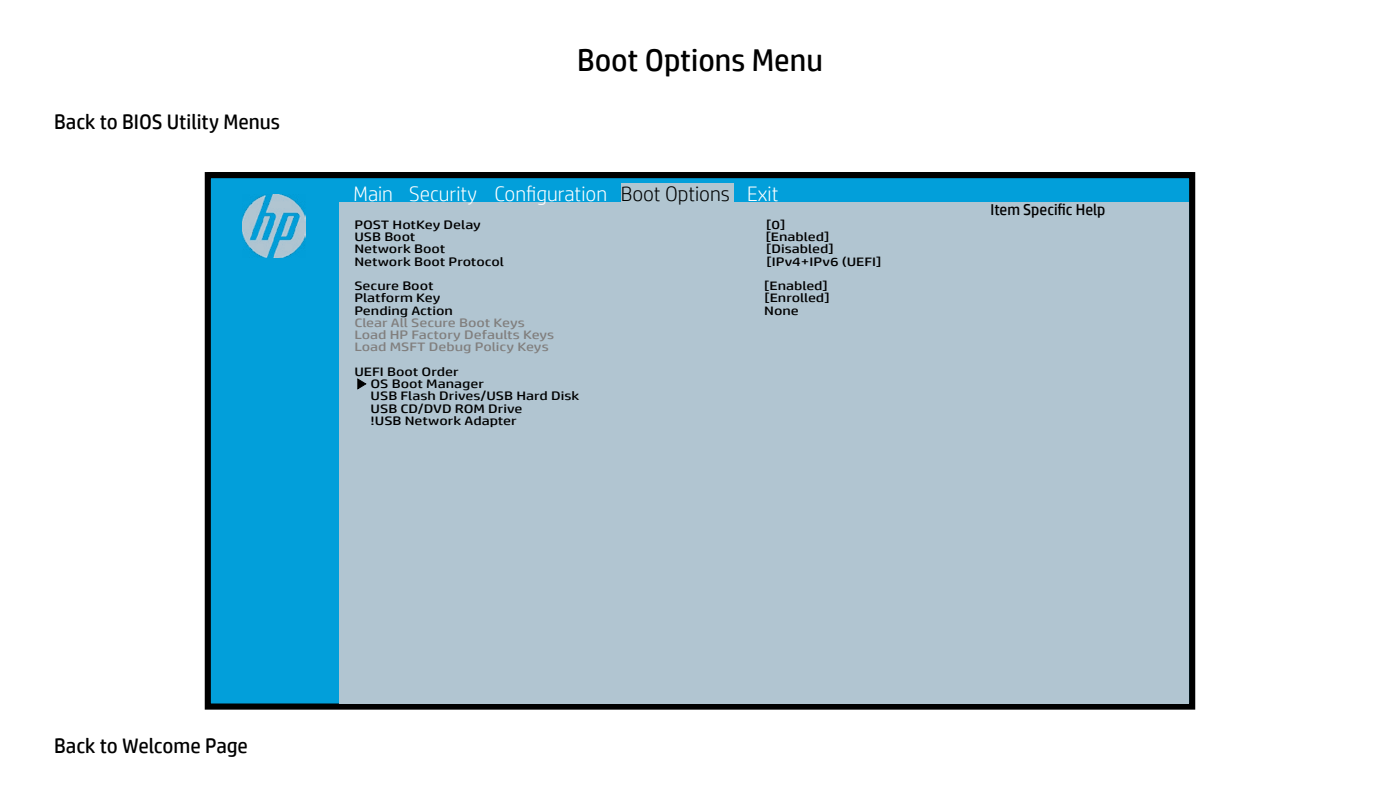
<style>
.page{position:relative;width:1400px;height:788px;background:#fff}
.page>*{position:absolute;margin:0;border:0;box-sizing:border-box;transform-origin:0 0}
.t1{font:31.5px "HP Simplified";color:#000}
.t2{font:300 21px "HP Simplified";color:#fff}
.t3{font:21px "HP Simplified";color:#000}
.t4{font:15.75px "HP Simplified";color:#000}
.t5{font:12.25px "HP Simplified";color:#000;scale:1.31 1}
.t6{font:12.25px/12.2px "HP Simplified";color:#817f7e;scale:1.31 1}
.t7{font:12.25px/12.2px "HP Simplified";color:#000101;scale:1.31 1}
.s1{color:#000101}
</style>
<div class="page">
<div style="left:205px;top:172px;width:990px;height:537px;background:#029fda;border:6px solid #000"></div>
<div style="left:340px;top:202px;width:849px;height:501px;background:#b1c5d1"></div>
<img style="left:243px;top:194px;width:63px;height:63px">
<div style="left:621px;top:183px;width:113px;height:19px;background:#b1c6d1"></div>
<svg style="left:357px;top:378px;width:10px;height:12px"></svg>
<h2 class="t3" style="left:54px;top:108px;width:227px">Back to BIOS Utility Menus</h2>
<h1 class="t1" style="left:577px;top:40px;width:247px">Boot Options Menu</h1>
<h2 class="t2" style="left:354px;top:179px;width:426px">Main Security Configuration <span class="s1">Boot Options</span> Exit</h2>
<p class="t5" style="left:354px;top:216px;width:98px">POST HotKey Delay</p>
<p class="t5" style="left:766px;top:216px;width:16px">[0]</p>
<p class="t5" style="left:354px;top:229px;width:48px">USB Boot</p>
<p class="t5" style="left:766px;top:229px;width:50px">[Enabled]</p>
<p class="t5" style="left:354px;top:241px;width:71px">Network Boot</p>
<p class="t5" style="left:766px;top:241px;width:53px">[Disabled]</p>
<p class="t5" style="left:354px;top:253px;width:116px">Network Boot Protocol</p>
<p class="t5" style="left:767px;top:253px;width:89px">[IPv4+IPv6 (UEFI]</p>
<p class="t5" style="left:354px;top:278px;width:62px">Secure Boot</p>
<p class="t5" style="left:764px;top:278px;width:50px">[Enabled]</p>
<p class="t5" style="left:354px;top:290px;width:67px">Platform Key</p>
<p class="t5" style="left:765px;top:290px;width:51px">[Enrolled]</p>
<p class="t5" style="left:354px;top:302px;width:77px">Pending Action</p>
<p class="t5" style="left:764px;top:302px;width:28px">None</p>
<p class="t6" style="left:354px;top:316px;width:154px">Clear All Secure Boot Keys<br>Load HP Factory Defaults Keys<br>Load MSFT Debug Policy Keys</p>
<p class="t7" style="left:371px;top:365px;width:161px;text-indent:-16px">UEFI Boot Order<br>OS Boot Manager<br>USB Flash Drives/USB Hard Disk<br>USB CD/DVD ROM Drive</p>
<p class="t5" style="left:371px;top:412px;width:113px">!USB Network Adapter</p>
<p class="t4" style="left:990px;top:199px;width:116px">Item Specific Help</p>
<h2 class="t3" style="left:54px;top:731px;width:195px">Back to Welcome Page</h2>
</div>
